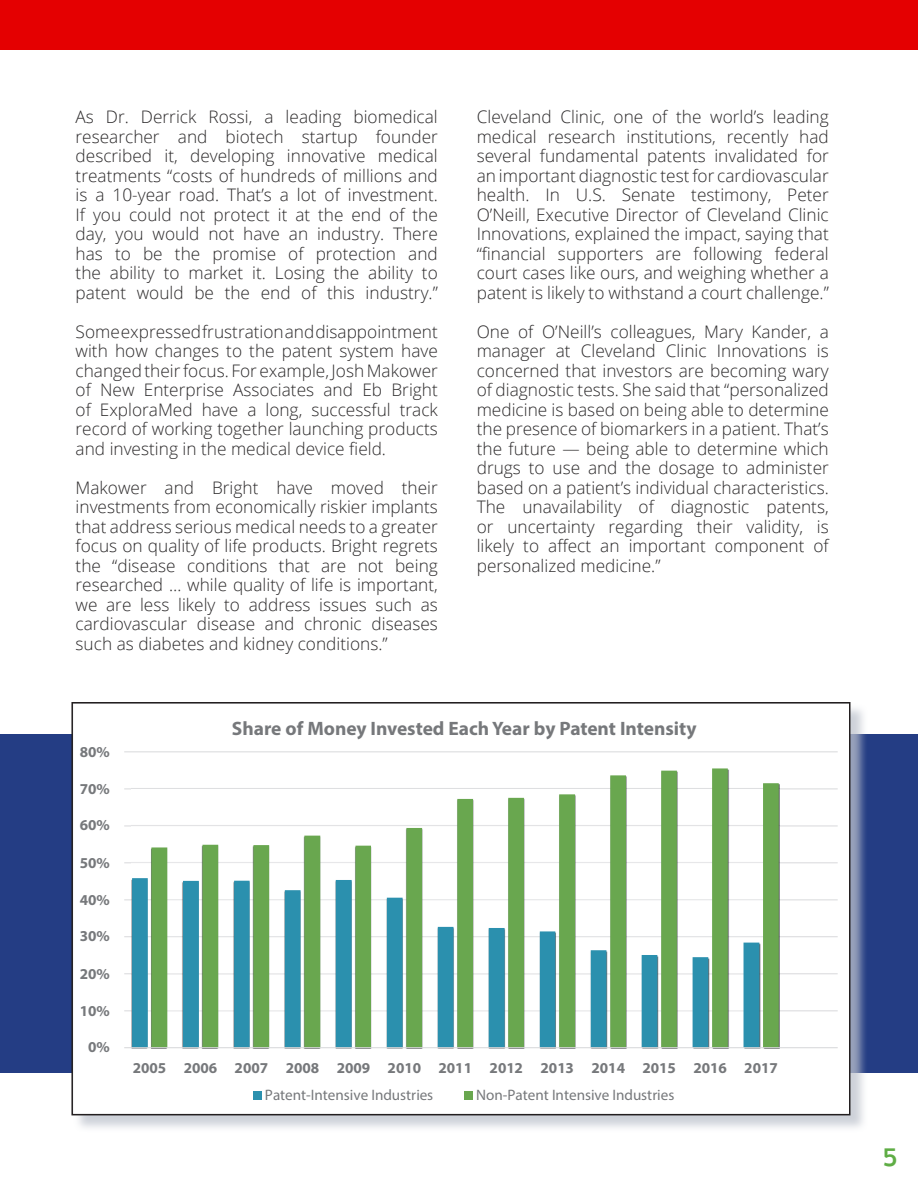
<style>
.page{position:relative;width:918px;height:1188px;background:#fff}
.page>*{position:absolute;margin:0;border:0;box-sizing:border-box;transform-origin:0 0}
.title_2{font:500 27px "Nobile";color:#5fad45}
.t1{font:700 19.5px "Myriad Pro";letter-spacing:-.005em;color:#76787b}
.body_text{font:300 17.25px/19.5px "Open Sans";color:#2b292a;text-align:justify}
.t2{font:700 15.15px "Myriad Pro";color:#76787b}
.t3{font:15.15px "Myriad Pro";color:#76787b}
</style>
<div class="page">
<div style="left:0;top:734px;width:918px;height:339px;background:#243d84"></div>
<div style="left:0;top:0;width:918px;height:49px;background:#e40001"></div>
<div style="left:73px;top:703px;width:795px;height:430px;background:#bec3cd;opacity:.75"></div>
<div style="left:73px;top:703px;width:777px;height:411px;background:#fff"></div>
<hr style="left:124px;top:1010px;width:714px;height:1px;background:#d8d9db">
<hr style="left:124px;top:973px;width:714px;height:1px;background:#d8d9db">
<hr style="left:124px;top:936px;width:714px;height:1px;background:#d8d9db">
<hr style="left:124px;top:899px;width:714px;height:1px;background:#d8d9db">
<hr style="left:124px;top:862px;width:714px;height:1px;background:#d8d9db">
<hr style="left:124px;top:826px;width:714px;height:1px;background:#d8d9db">
<hr style="left:124px;top:788px;width:714px;height:1px;background:#d8d9db">
<hr style="left:124px;top:751px;width:714px;height:1px;background:#d8d9db">
<svg style="left:132px;top:878px;width:19px;height:169px;fill:#2b90ae"></svg>
<svg style="left:151px;top:768px;width:628px;height:279px"></svg>
<hr style="left:124px;top:1047px;width:714px;height:1px;background:#d8d9db">
<div style="left:253px;top:1092px;width:8px;height:8px;background:#2b90ae"></div>
<div style="left:464px;top:1092px;width:9px;height:8px;background:#69a74f"></div>
<div style="left:71px;top:702px;width:779px;height:413px;border:2px solid #231f20"></div>
<p class="body_text" style="left:76px;top:107px;width:364px">As Dr. Derrick Rossi, a leading biomedical researcher and biotech startup founder described it, developing innovative medical treatments “costs of hundreds of millions and is a 10-year road. That’s a lot of investment.<br>If you could not protect it at the end of the day, you would not have an industry. There has to be the promise of protection and the ability to market it. Losing the ability to patent would be the end of this industry.”</p>
<p class="body_text" style="left:76px;top:321px;width:364px">Some expressed frustration and disappointment with how changes to the patent system have changed their focus. For example, Josh Makower of New Enterprise Associates and Eb Bright of ExploraMed have a long, successful track record of working together launching products and investing in the medical device field.</p>
<p class="body_text" style="left:76px;top:477px;width:364px">Makower and Bright have moved their investments from economically riskier implants that address serious medical needs to a greater focus on quality of life products. Bright regrets the “disease conditions that are not being researched … while quality of life is important, we are less likely to address issues such as cardiovascular disease and chronic diseases such as diabetes and kidney conditions.”</p>
<p class="body_text" style="left:477px;top:107px;width:354px">Cleveland Clinic, one of the world’s leading medical research institutions, recently had several fundamental patents invalidated for an important diagnostic test for cardiovascular health. In U.S. Senate testimony, Peter O’Neill, Executive Director of Cleveland Clinic Innovations, explained the impact, saying that “financial supporters are following federal court cases like ours, and weighing whether a patent is likely to withstand a court challenge.”</p>
<p class="body_text" style="left:477px;top:321px;width:354px">One of O’Neill’s colleagues, Mary Kander, a manager at Cleveland Clinic Innovations is concerned that investors are becoming wary of diagnostic tests. She said that “personalized medicine is based on being able to determine the presence of biomarkers in a patient. That’s the future — being able to determine which drugs to use and the dosage to administer based on a patient’s individual characteristics.<br>The unavailability of diagnostic patents, or uncertainty regarding their validity, is likely to affect an important component of personalized medicine.”</p>
<p class="t2" style="left:80px;top:742px;width:32px">80%</p>
<p class="t2" style="left:80px;top:779px;width:32px">70%</p>
<p class="t2" style="left:80px;top:815px;width:32px">60%</p>
<p class="t2" style="left:80px;top:853px;width:32px">50%</p>
<p class="t2" style="left:80px;top:890px;width:32px">40%</p>
<p class="t2" style="left:80px;top:926px;width:32px">30%</p>
<p class="t2" style="left:80px;top:964px;width:32px">20%</p>
<p class="t2" style="left:80px;top:1001px;width:32px">10%</p>
<p class="t2" style="left:88px;top:1037px;width:23px">0%</p>
<p class="t1" style="left:232px;top:716px;width:466px">Share of Money Invested Each Year by Patent Intensity</p>
<p class="t2" style="left:133px;top:1058px;width:647px">2005 2006 2007 2008 2009 2010 2011 2012 2013 2014 2015 2016 2017</p>
<p class="t3" style="left:265px;top:1086px;width:170px">Patent-Intensive Industries</p>
<p class="t3" style="left:476px;top:1086px;width:200px">Non-Patent Intensive Industries</p>
<p class="title_2" style="left:882px;top:1132px;width:17px">5</p>
</div>
